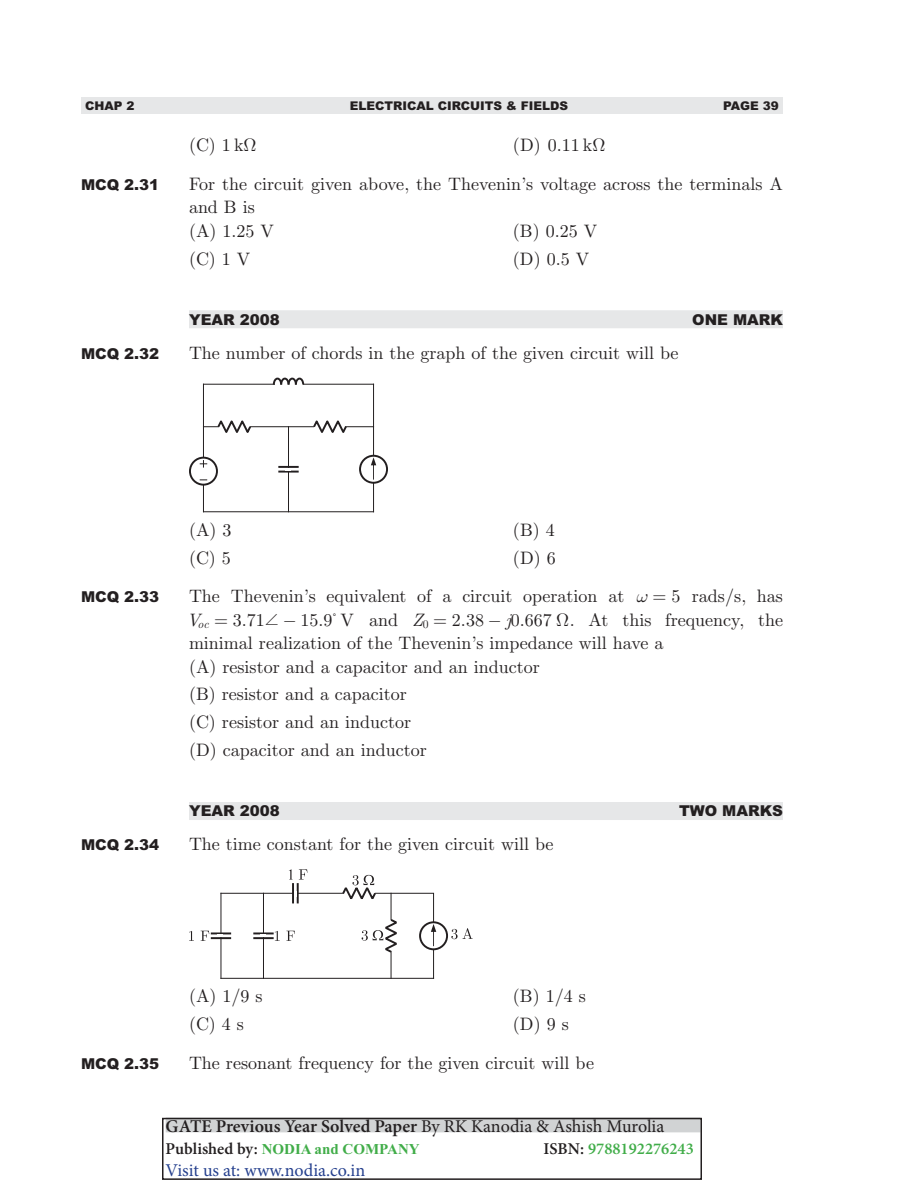
<style>
.page{position:relative;width:918px;height:1188px;background:#fff}
.page>*{position:absolute;margin:0;border:0;box-sizing:border-box;transform-origin:0 0}
.t1{font:18px/23.4px "Euclid";color:#231f20}
.t2{font:600 18px "Minion Pro";color:#231f20}
.t3{font:18px "Minion Pro";color:#25408e}
.t4{font:600 16.5px "Minion Pro";color:#41ad49}
.t5{font:900 15px "Arial";color:#231f20}
.t6{font:700 15px "Times New Roman";color:#41ad49}
.t7{font:900 12px "Arial";color:#231f20}
.t8{font:italic 11.7px "Euclid";color:#231f20}
.t9{font:11.7px "Euclid";color:#231f20}
.s1{font-family:"MM Extra"}
.s2{font-style:italic}
.s3{font-weight:400}
.s4{font-family:"Minion Pro";font-weight:600;font-size:16.5px;color:#231f20}
.s5{color:#231f20}
</style>
<div class="page">
<div style="left:81px;top:97px;width:702px;height:16px;background:#e6e7e8"></div>
<div style="left:166px;top:1117px;width:534px;height:15px;background:#d1d3d4"></div>
<div style="left:162px;top:1118px;width:540px;height:62px;border:2px solid #231f20"></div>
<div style="left:189px;top:310px;width:594px;height:18px;background:#e6e7e8"></div>
<div style="left:189px;top:802px;width:594px;height:18px;background:#e6e7e8"></div>
<hr style="left:203px;top:384px;width:171px;height:1px;background:#231f20">
<hr style="left:373px;top:384px;width:1px;height:128px;background:#231f20">
<hr style="left:203px;top:384px;width:1px;height:128px;background:#231f20">
<hr style="left:203px;top:511px;width:171px;height:1px;background:#231f20">
<hr style="left:288px;top:427px;width:1px;height:85px;background:#231f20">
<hr style="left:203px;top:426px;width:171px;height:1px;background:#231f20">
<hr style="left:278px;top:466px;width:21px;height:2px;background:#231f20">
<hr style="left:278px;top:471px;width:21px;height:2px;background:#231f20">
<svg style="left:216px;top:420px;width:37px;height:13px"></svg>
<svg style="left:311px;top:420px;width:38px;height:13px"></svg>
<svg style="left:190px;top:458px;width:27px;height:27px"></svg>
<div style="left:189px;top:457px;width:29px;height:29px;border:2px solid #231f20;border-radius:50%"></div>
<svg style="left:200px;top:460px;width:7px;height:8px"></svg>
<div style="left:360px;top:456px;width:27px;height:27px;background:#fff;border-radius:50%"></div>
<div style="left:359px;top:455px;width:29px;height:29px;border:2px solid #231f20;border-radius:50%"></div>
<svg style="left:371px;top:457px;width:5px;height:23px"></svg>
<svg style="left:272px;top:377px;width:33px;height:8px"></svg>
<svg style="left:451px;top:928px;width:22px;height:11px"></svg>
<svg style="left:189px;top:931px;width:5px;height:10px"></svg>
<svg style="left:201px;top:931px;width:8px;height:10px"></svg>
<div style="left:419px;top:921px;width:29px;height:29px;border:2px solid #231f20;border-radius:50%"></div>
<hr style="left:211px;top:932px;width:20px;height:2px;background:#231f20">
<hr style="left:211px;top:937px;width:20px;height:2px;background:#231f20">
<svg style="left:218px;top:869px;width:218px;height:110px"></svg>
<p class="t7" style="left:85px;top:101px;width:51px">CHAP 2</p>
<p class="t7" style="left:350px;top:101px;width:220px">ELECTRICAL CIRCUITS &amp; FIELDS</p>
<p class="t7" style="left:723px;top:101px;width:57px">PAGE 39</p>
<p class="t1" style="left:189px;top:135px;width:56px">(C) 1 k</p>
<p class="t1" style="left:513px;top:135px;width:81px">(D) 0.11 k</p>
<p class="t5" style="left:81px;top:179px;width:80px">MCQ 2.31</p>
<p class="t1" style="left:189px;top:174px;width:596px">For the circuit given above, the Thevenin’s voltage across the terminals A and B is<br>(A) 1.25 V</p>
<p class="t1" style="left:513px;top:221px;width:86px">(B) 0.25 V</p>
<p class="t1" style="left:189px;top:248px;width:63px">(C) 1 V</p>
<p class="t1" style="left:513px;top:248px;width:78px">(D) 0.5 V</p>
<p class="t5" style="left:189px;top:314px;width:92px">YEAR 2008</p>
<p class="t5" style="left:692px;top:314px;width:92px">ONE MARK</p>
<p class="t5" style="left:81px;top:348px;width:80px">MCQ 2.32</p>
<p class="t1" style="left:189px;top:343px;width:491px">The number of chords in the graph of the given circuit will be</p>
<p class="t1" style="left:189px;top:520px;width:44px">(A) 3</p>
<p class="t1" style="left:513px;top:520px;width:43px">(B) 4</p>
<p class="t1" style="left:189px;top:547px;width:43px">(C) 5</p>
<p class="t1" style="left:513px;top:547px;width:44px">(D) 6</p>
<p class="t5" style="left:81px;top:591px;width:80px">MCQ 2.33</p>
<p class="t1" style="left:189px;top:586px;width:437px">The Thevenin’s equivalent of a circuit operation at</p>
<p class="t1" style="left:671px;top:586px;width:113px">5 rads/s, has</p>
<p class="t8" style="left:187px;top:620px;width:24px"><sup>V</sup>oc</p>
<p class="t1" style="left:233px;top:610px;width:123px">3.71<span class="s1">+</span> − 15.9 V<sup>%</sup></p>
<p class="t1" style="left:369px;top:610px;width:56px">and <span class="s2">Z</span></p>
<p class="t1" style="left:452px;top:610px;width:333px">2.38 − <span class="s2">j</span>0.667 . At this frequency, the</p>
<p class="t9" style="left:423px;top:620px;width:7px">0</p>
<p class="t1" style="left:189px;top:633px;width:476px">minimal realization of the Thevenin’s impedance will have a (A) resistor and a capacitor and an inductor</p>
<p class="t1" style="left:189px;top:682px;width:239px;line-height:27.9px">(B) resistor and a capacitor (C) resistor and an inductor (D) capacitor and an inductor</p>
<p class="t5" style="left:189px;top:806px;width:92px">YEAR 2008</p>
<p class="t5" style="left:679px;top:806px;width:105px">TWO MARKS</p>
<p class="t5" style="left:81px;top:840px;width:80px">MCQ 2.34</p>
<p class="t1" style="left:189px;top:834px;width:366px">The time constant for the given circuit will be</p>
<p class="t1" style="left:189px;top:986px;width:75px">(A) 1/9 s</p>
<p class="t1" style="left:513px;top:986px;width:74px">(B) 1/4 s</p>
<p class="t1" style="left:189px;top:1014px;width:57px">(C) 4 s</p>
<p class="t1" style="left:513px;top:1014px;width:57px">(D) 9 s</p>
<p class="t5" style="left:81px;top:1058px;width:80px">MCQ 2.35</p>
<p class="t1" style="left:189px;top:1053px;width:407px">The resonant frequency for the given circuit will be</p>
<p class="t2" style="left:166px;top:1119px;width:500px">GATE Previous Year Solved Paper <span class="s3">By RK Kanodia &amp; Ashish Murolia</span></p>
<p class="t6" style="left:166px;top:1140px;width:256px"><span class="s4">Published by:</span> NODIA and COMPANY</p>
<p class="t4" style="left:544px;top:1142px;width:152px"><span class="s5">ISBN:</span> 9788192276243</p>
<p class="t3" style="left:166px;top:1163px;width:201px">Visit us at: www.nodia.co.in</p>
</div>
